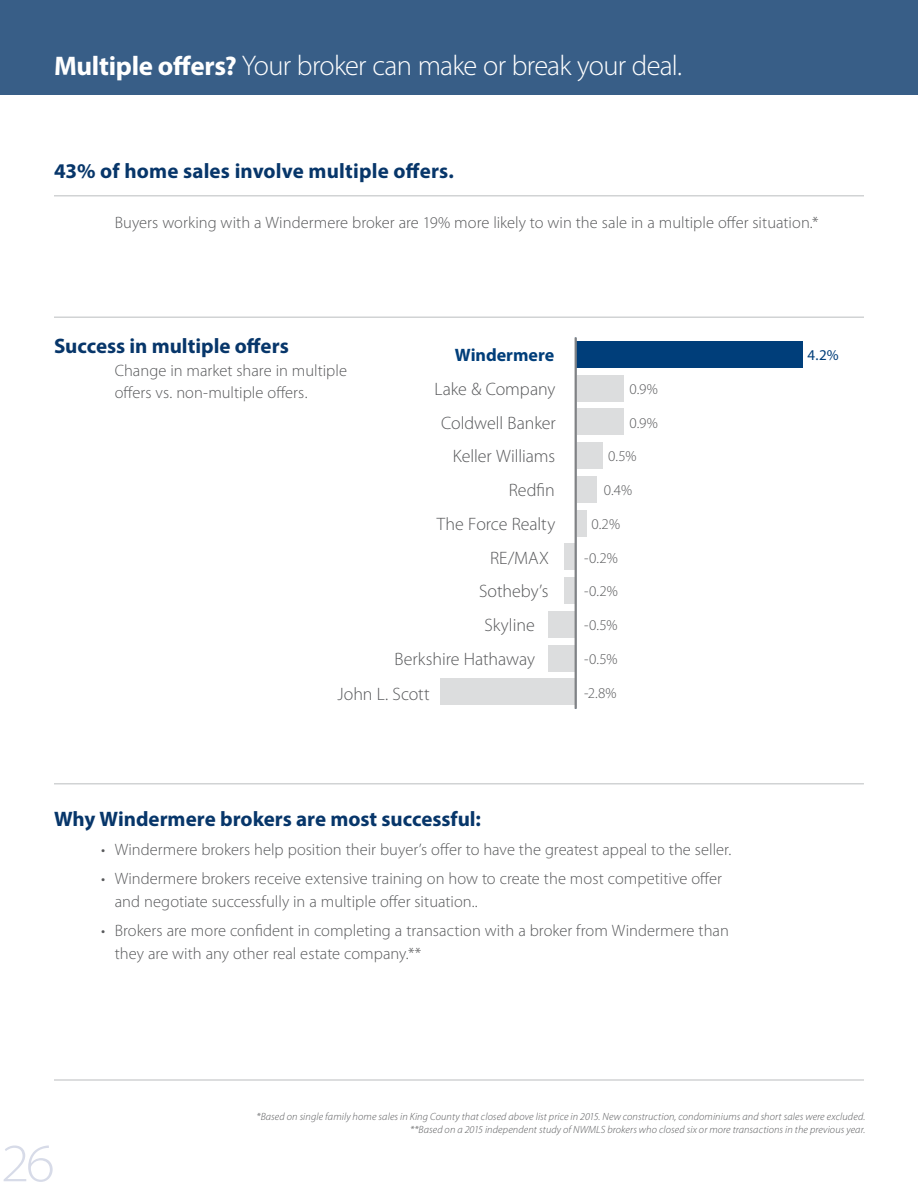
<style>
.page{position:relative;width:918px;height:1188px;background:#fff}
.page>*{position:absolute;margin:0;border:0;box-sizing:border-box;transform-origin:0 0}
.t1{font:300 semi-expanded 54px "Myriad Pro";color:#d7dbe8}
.t2{font:300 28.5px "Myriad Pro";letter-spacing:-.025em;color:#fff}
.t3{font:700 21px "Myriad Pro";color:#07366a}
.t4{font:300 18px "Myriad Pro";letter-spacing:-.005em;color:#58595b}
.t5{font:700 18px "Myriad Pro";color:#003e7a}
.t6{font:300 16.5px/22.5px "Myriad Pro";color:#58595b}
.t7{font:300 15px "Myriad Pro";color:#58595b}
.t8{font:15px "Myriad Pro";color:#003e7a}
.t9{font:italic 300 10.5px/13.5px "Myriad Pro";letter-spacing:.01em;color:#58595b;text-align:right}
.s1{font-weight:700;font-size:27px}
</style>
<div class="page">
<div style="left:0;top:0;width:918px;height:94px;background:#385e87"></div>
<hr style="left:54px;top:1079px;width:810px;height:2px;background:#d1d3d4">
<hr style="left:54px;top:316px;width:810px;height:2px;background:#d1d3d4">
<hr style="left:54px;top:783px;width:810px;height:1px;background:#d1d3d4">
<hr style="left:54px;top:195px;width:810px;height:1px;background:#d1d3d4">
<div style="left:576px;top:375px;width:48px;height:27px;background:#dcddde"></div>
<div style="left:576px;top:408px;width:48px;height:27px;background:#dcddde"></div>
<div style="left:576px;top:341px;width:226px;height:27px;background:#003e7a"></div>
<div style="left:576px;top:442px;width:27px;height:27px;background:#dcddde"></div>
<div style="left:576px;top:476px;width:21px;height:27px;background:#dcddde"></div>
<div style="left:576px;top:510px;width:10px;height:27px;background:#dcddde"></div>
<div style="left:564px;top:543px;width:11px;height:27px;background:#dcddde"></div>
<div style="left:564px;top:577px;width:11px;height:27px;background:#dcddde"></div>
<div style="left:548px;top:611px;width:27px;height:27px;background:#dcddde"></div>
<div style="left:548px;top:645px;width:27px;height:27px;background:#dcddde"></div>
<div style="left:440px;top:678px;width:135px;height:27px;background:#dcddde"></div>
<hr style="left:575px;top:337px;width:2px;height:372px;background:#808285">
<h2 class="t2" style="left:54px;top:50px;width:630px"><span class="s1">Multiple offers?</span> Your broker can make or break your deal.</h2>
<p class="t3" style="left:54px;top:157px;width:402px">43% of home sales involve multiple offers.</p>
<p class="t6" style="left:115px;top:212px;width:705px">Buyers working with a Windermere broker are 19% more likely to win the sale in a multiple offer situation.*</p>
<p class="t3" style="left:54px;top:332px;width:236px">Success in multiple offers</p>
<p class="t6" style="left:115px;top:359px;width:234px">Change in market share in multiple offers vs. non-multiple offers.</p>
<p class="t5" style="left:455px;top:343px;width:101px">Windermere</p>
<p class="t4" style="left:434px;top:379px;width:122px">Lake &amp; Company</p>
<p class="t4" style="left:441px;top:413px;width:116px">Coldwell Banker</p>
<p class="t4" style="left:453px;top:446px;width:104px">Keller Williams</p>
<p class="t4" style="left:509px;top:480px;width:48px">Redfin</p>
<p class="t4" style="left:437px;top:514px;width:120px">The Force Realty</p>
<p class="t4" style="left:490px;top:548px;width:60px">RE/MAX</p>
<p class="t4" style="left:479px;top:581px;width:71px">Sotheby’s</p>
<p class="t4" style="left:485px;top:615px;width:52px">Skyline</p>
<p class="t4" style="left:395px;top:649px;width:142px">Berkshire Hathaway</p>
<p class="t7" style="left:629px;top:381px;width:30px">0.9%</p>
<p class="t7" style="left:629px;top:414px;width:30px">0.9%</p>
<p class="t7" style="left:608px;top:448px;width:30px">0.5%</p>
<p class="t7" style="left:604px;top:482px;width:30px">0.4%</p>
<p class="t7" style="left:591px;top:516px;width:30px">0.2%</p>
<p class="t7" style="left:584px;top:549px;width:35px">-0.2%</p>
<p class="t7" style="left:584px;top:583px;width:35px">-0.2%</p>
<p class="t7" style="left:584px;top:617px;width:35px">-0.5%</p>
<p class="t7" style="left:584px;top:651px;width:35px">-0.5%</p>
<p class="t4" style="left:338px;top:684px;width:94px">John L. Scott</p>
<p class="t7" style="left:584px;top:684px;width:34px">-2.8%</p>
<p class="t3" style="left:54px;top:805px;width:428px">Why Windermere brokers are most successful:</p>
<p class="t6" style="left:101px;top:839px;width:632px">• Windermere brokers help position their buyer’s offer to have the greatest appeal to the seller.</p>
<p class="t6" style="left:115px;top:868px;width:609px;text-indent:-13px">• Windermere brokers receive extensive training on how to create the most competitive offer and negotiate successfully in a multiple offer situation..</p>
<p class="t6" style="left:115px;top:920px;width:616px;text-indent:-13px">• Brokers are more confident in completing a transaction with a broker from Windermere than they are with any other real estate company.**</p>
<p class="t8" style="left:808px;top:346px;width:33px">4.2%</p>
<h1 class="t1" style="left:1px;top:1133px;width:55px">26</h1>
<p class="t9" style="left:257px;top:1110px;width:610px">*Based on single family home sales in King County that closed above list price in 2015. New construction, condominiums and short sales were excluded. **Based on a 2015 independent study of NWMLS brokers who closed six or more transactions in the previous year.</p>
</div>
